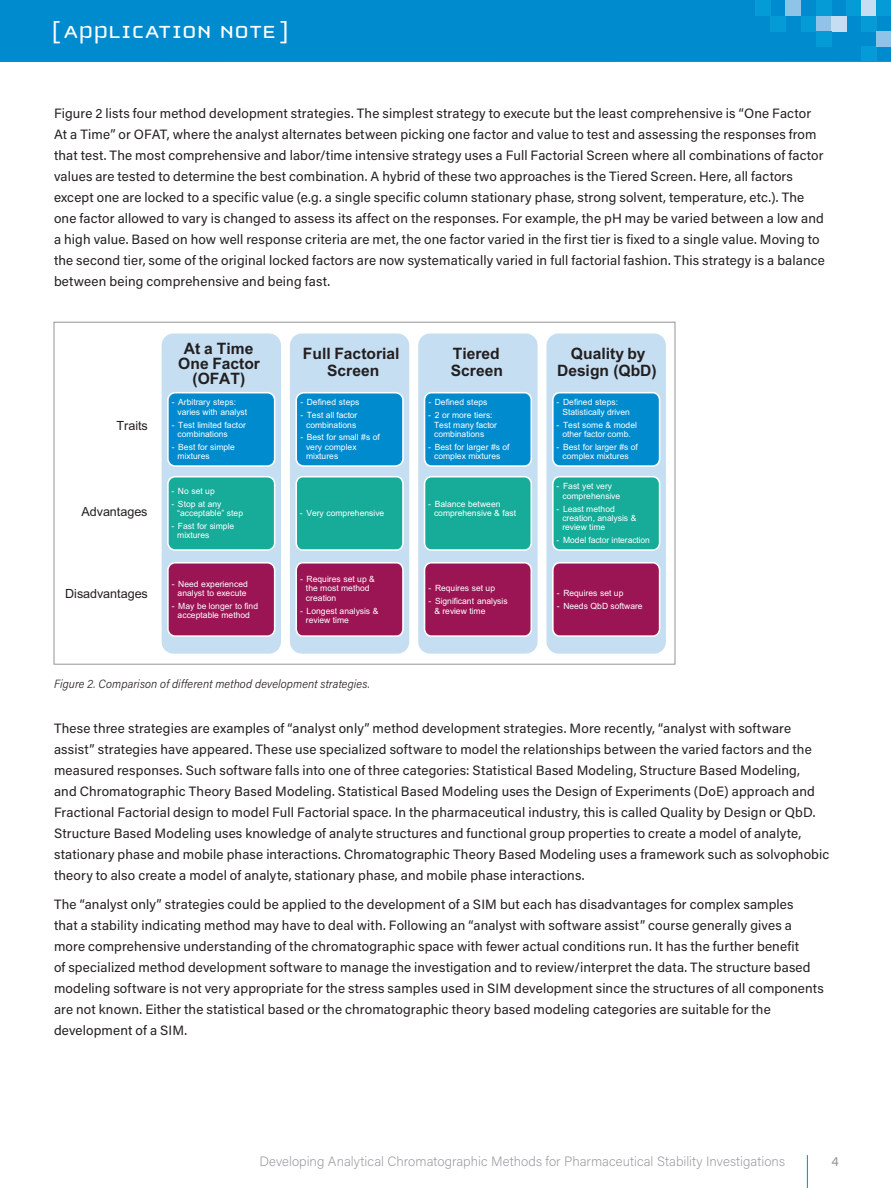
<style>
.page{position:relative;width:891px;height:1188px;background:#fff}
.page>*{position:absolute;margin:0;border:0;box-sizing:border-box;transform-origin:0 0}
.t1{font:25.5px "Cholla Unicase";letter-spacing:.01em;color:#fff;scale:1.1 1}
.t2{font:700 15.75px/16.6px "Arial";color:#231f20;text-align:center}
.t3{font:13.5px/21px "Acumin Pro";letter-spacing:.01em;color:#231f20}
.t4{font:200 13.5px "Acumin Pro";letter-spacing:.005em;color:#939598}
.t5{font:13.5px "Acumin Pro";color:#939598}
.t6{font:12.6px "Arial";letter-spacing:-.005em;color:#231f20}
.t7{font:italic 300 12px "Acumin Pro Semi Cond";letter-spacing:.01em;color:#231f20}
.t8{font:8.55px/9.3px "Arial";color:#fff}
</style>
<div class="page">
<div style="left:0;top:0;width:891px;height:62px;background:#008bcf"></div>
<div style="left:755px;top:0;width:15px;height:16px;background:#059bd7"></div>
<div style="left:861px;top:47px;width:15px;height:15px;background:#059bd7"></div>
<div style="left:770px;top:16px;width:16px;height:15px;background:#059bd7"></div>
<div style="left:786px;top:0;width:15px;height:16px;background:#90c3e8"></div>
<div style="left:801px;top:16px;width:15px;height:15px;background:#059bd7"></div>
<div style="left:816px;top:16px;width:16px;height:15px;background:#90c3e8"></div>
<div style="left:832px;top:16px;width:15px;height:15px;background:#c5def2"></div>
<div style="left:816px;top:0;width:16px;height:16px;background:#059bd7"></div>
<div style="left:816px;top:31px;width:16px;height:16px;background:#059bd7"></div>
<div style="left:861px;top:0;width:15px;height:16px;background:#c5def2"></div>
<div style="left:847px;top:0;width:14px;height:16px;background:#059bd7"></div>
<div style="left:876px;top:0;width:15px;height:16px;background:#059bd7"></div>
<div style="left:861px;top:16px;width:15px;height:15px;background:#059bd7"></div>
<div style="left:876px;top:31px;width:15px;height:16px;background:#90c3e8"></div>
<hr style="left:807px;top:1155px;width:1px;height:33px;background:#008bcf">
<svg style="left:162px;top:333px;width:119px;height:321px;background:#769dbb"></svg>
<svg style="left:290px;top:333px;width:119px;height:321px;background:#769dbb"></svg>
<svg style="left:418px;top:333px;width:120px;height:321px;background:#779ebb"></svg>
<svg style="left:547px;top:333px;width:119px;height:321px;background:#769dbb"></svg>
<h1 class="t1" style="left:52px;top:19px;width:217px">[ APPLICATION NOTE ]</h1>
<p class="t3" style="left:54px;top:102px;width:772px">Figure 2 lists four method development strategies. The simplest strategy to execute but the least comprehensive is “One Factor At a Time” or OFAT, where the analyst alternates between picking one factor and value to test and assessing the responses from that test. The most comprehensive and labor/time intensive strategy uses a Full Factorial Screen where all combinations of factor values are tested to determine the best combination. A hybrid of these two approaches is the Tiered Screen. Here, all factors except one are locked to a specific value (e.g. a single specific column stationary phase, strong solvent, temperature, etc.). The one factor allowed to vary is changed to assess its affect on the responses. For example, the pH may be varied between a low and a high value. Based on how well response criteria are met, the one factor varied in the first tier is fixed to a single value. Moving to the second tier, some of the original locked factors are now systematically varied in full factorial fashion. This strategy is a balance between being comprehensive and being fast.</p>
<p class="t6" style="left:116px;top:418px;width:33px">Traits</p>
<p class="t6" style="left:82px;top:503px;width:67px">Advantages</p>
<p class="t6" style="left:65px;top:586px;width:84px">Disadvantages</p>
<p class="t2" style="left:184px;top:335px;width:71px;line-height:29.5px">At a Time (OFAT)</p>
<p class="t8" style="left:178px;top:398px;width:71px;text-indent:-6px">- Arbitrary steps: varies with analyst</p>
<p class="t8" style="left:178px;top:420px;width:70px;text-indent:-6px">- Test limited factor combinations</p>
<p class="t8" style="left:178px;top:442px;width:59px;text-indent:-6px">- Best for simple mixtures</p>
<p class="t8" style="left:171px;top:486px;width:45px">- No set up</p>
<p class="t8" style="left:177px;top:500px;width:67px;text-indent:-6px">- Stop at any “acceptable” step</p>
<p class="t8" style="left:177px;top:522px;width:58px;text-indent:-6px">- Fast for simple mixtures</p>
<p class="t2" style="left:178px;top:356px;width:83px">One Factor</p>
<p class="t8" style="left:172px;top:579px;width:78px;text-align:center">- Need experienced analyst to execute</p>
<p class="t8" style="left:172px;top:601px;width:88px;text-align:center">- May be longer to find acceptable method</p>
<p class="t2" style="left:303px;top:346px;width:98px">Full Factorial<br>Screen</p>
<p class="t8" style="left:300px;top:398px;width:61px">- Defined steps</p>
<p class="t8" style="left:300px;top:411px;width:59px;text-align:center">- Test all factor combinations</p>
<p class="t8" style="left:306px;top:433px;width:75px;text-indent:-6px">- Best for small #s of very complex mixtures</p>
<p class="t8" style="left:300px;top:509px;width:86px">- Very comprehensive</p>
<p class="t8" style="left:306px;top:574px;width:70px;text-indent:-6px">- Requires set up &amp; the most method creation</p>
<p class="t8" style="left:306px;top:606px;width:74px;text-indent:-6px">- Longest analysis &amp; review time</p>
<p class="t2" style="left:451px;top:346px;width:54px;text-align:left">Tiered<br>Screen</p>
<p class="t8" style="left:428px;top:398px;width:61px">- Defined steps</p>
<p class="t8" style="left:434px;top:411px;width:64px;text-indent:-6px">- 2 or more tiers:<br>Test many factor combinations</p>
<p class="t8" style="left:428px;top:442px;width:83px;text-align:center">- Best for larger #s of complex mixtures</p>
<p class="t8" style="left:434px;top:499px;width:84px;text-indent:-6px">- Balance between comprehensive &amp; fast</p>
<p class="t8" style="left:429px;top:584px;width:68px">- Requires set up</p>
<p class="t8" style="left:434px;top:597px;width:75px;text-indent:-6px">- Significant analysis &amp; review time</p>
<p class="t2" style="left:557px;top:346px;width:101px">Quality by<br>Design (QbD)</p>
<p class="t8" style="left:562px;top:398px;width:69px;text-indent:-6px">- Defined steps:<br>Statistically driven</p>
<p class="t8" style="left:557px;top:420px;width:82px;text-align:center">- Test some &amp; model other factor comb.</p>
<p class="t8" style="left:557px;top:442px;width:83px;text-align:center">- Best for larger #s of complex mixtures</p>
<p class="t8" style="left:562px;top:482px;width:59px;text-indent:-6px">- Fast yet very comprehensive</p>
<p class="t8" style="left:562px;top:504px;width:76px;text-indent:-6px">- Least method creation, analysis &amp; review time</p>
<p class="t8" style="left:557px;top:536px;width:95px">- Model factor interaction</p>
<p class="t8" style="left:557px;top:588px;width:68px">- Requires set up</p>
<p class="t8" style="left:557px;top:601px;width:87px">- Needs QbD software</p>
<p class="t7" style="left:54px;top:675px;width:317px">Figure 2. Comparison of different method development strategies.</p>
<p class="t3" style="left:54px;top:717px;width:777px">These three strategies are examples of “analyst only” method development strategies. More recently, “analyst with software assist” strategies have appeared. These use specialized software to model the relationships between the varied factors and the measured responses. Such software falls into one of three categories: Statistical Based Modeling, Structure Based Modeling,<br>and Chromatographic Theory Based Modeling. Statistical Based Modeling uses the Design of Experiments (DoE) approach and Fractional Factorial design to model Full Factorial space. In the pharmaceutical industry, this is called Quality by Design or QbD.<br>Structure Based Modeling uses knowledge of analyte structures and functional group properties to create a model of analyte, stationary phase and mobile phase interactions. Chromatographic Theory Based Modeling uses a framework such as solvophobic theory to also create a model of analyte, stationary phase, and mobile phase interactions.</p>
<p class="t3" style="left:54px;top:893px;width:771px">The “analyst only” strategies could be applied to the development of a SIM but each has disadvantages for complex samples<br>that a stability indicating method may have to deal with. Following an “analyst with software assist” course generally gives a more comprehensive understanding of the chromatographic space with fewer actual conditions run. It has the further benefit<br>of specialized method development software to manage the investigation and to review/interpret the data. The structure based modeling software is not very appropriate for the stress samples used in SIM development since the structures of all components are not known. Either the statistical based or the chromatographic theory based modeling categories are suitable for the development of a SIM.</p>
<p class="t4" style="left:259px;top:1152px;width:527px">Developing Analytical Chromatographic Methods for Pharmaceutical Stability Investigations</p>
<p class="t5" style="left:832px;top:1151px;width:9px">4</p>
</div>
